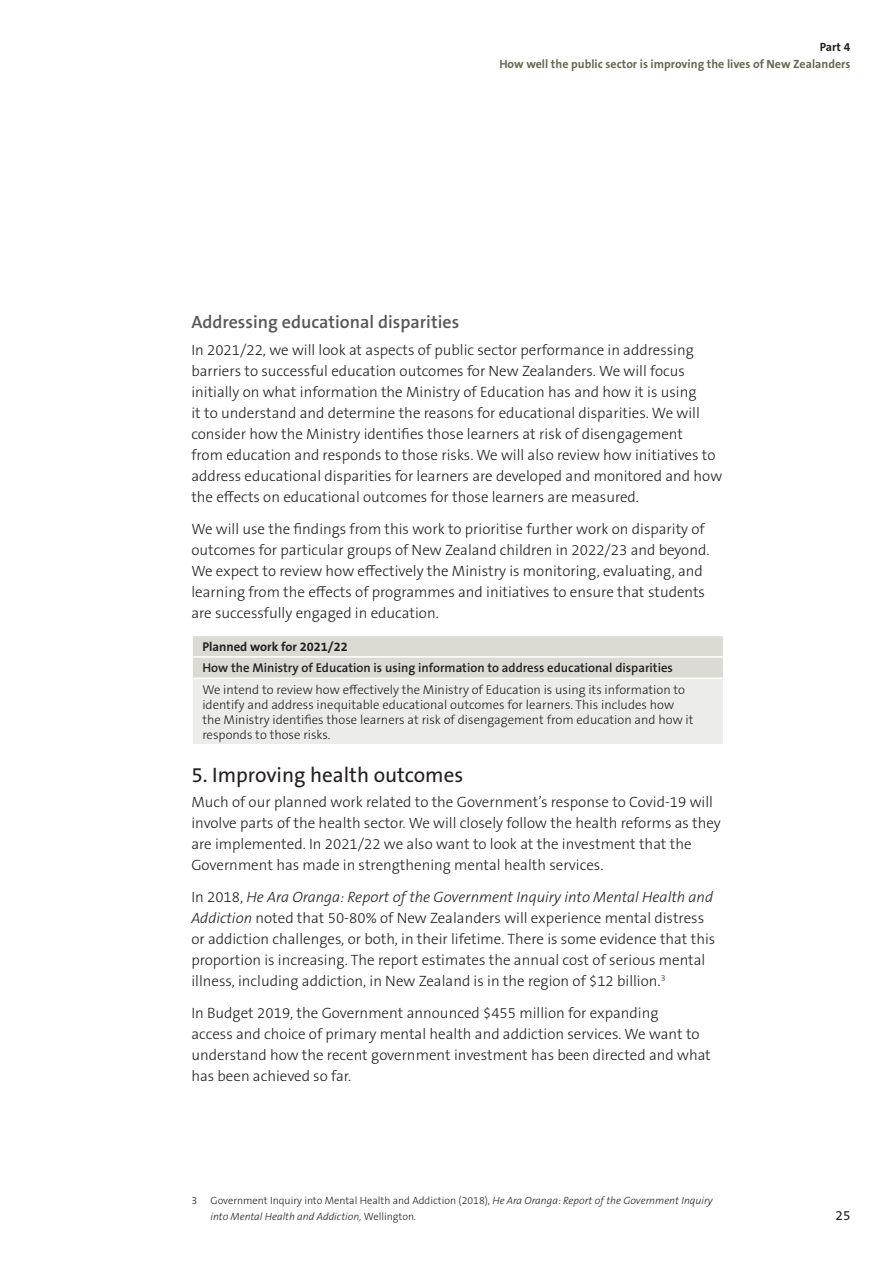
<style>
.page{position:relative;width:893px;height:1263px;background:#fff}
.page>*{position:absolute;margin:0;border:0;box-sizing:border-box;transform-origin:0 0}
.Heading_2_OAG{font:21px "The Sans OT5 Plain";color:#231f20}
.Heading_3_OAG{font:600 18px "The Sans OT6";color:#57585a}
.Para_Not_Numbered_OA{font:300 15px/21px "The Sans OT3";color:#231f20}
.t1{font:13.5px "The Sans OT5 Plain";color:#231f20}
.Table_Body_OAG{font:300 12.75px/15px "The Sans OT3";color:#231f20}
.Table_Header_Row_OAG{font:600 12.75px "The Sans OT6";color:#231f20}
.Table_Header_Row_OAG-2{font:700 12.75px "The Sans OT7";color:#231f20}
.t2{font:700 12px "The Sans OT7";color:#6c6750}
.t3{font:700 12px "The Sans OT7";color:#231f20}
.Footnote_OAG{font:italic 300 10.5px/16.5px "The Sans OT3";color:#231f20}
.Footnote_OAG-2{font:300 10.5px "The Sans OT3";color:#231f20}
.s1{font-style:italic}
.s2{font-style:normal}
</style>
<div class="page">
<div style="left:192px;top:678px;width:532px;height:67px;background:#ecede9"></div>
<div style="left:192px;top:636px;width:531px;height:41px;background:#dcdbd3"></div>
<hr style="left:191px;top:677px;width:533px;height:2px;background:#fff">
<hr style="left:191px;top:679px;width:2px;height:65px;background:#fff">
<hr style="left:723px;top:679px;width:1px;height:65px;background:#fff">
<hr style="left:191px;top:744px;width:533px;height:1px;background:#fff">
<p class="t3" style="left:820px;top:40px;width:32px">Part 4</p>
<p class="t2" style="left:499px;top:56px;width:353px">How well the public sector is improving the lives of New Zealanders</p>
<p class="Heading_3_OAG" style="left:191px;top:310px;width:269px">Addressing educational disparities</p>
<p class="Para_Not_Numbered_OA" style="left:191px;top:340px;width:532px">In 2021/22, we will look at aspects of public sector performance in addressing barriers to successful education outcomes for New Zealanders. We will focus initially on what information the Ministry of Education has and how it is using<br>it to understand and determine the reasons for educational disparities. We will consider how the Ministry identifies those learners at risk of disengagement<br>from education and responds to those risks. We will also review how initiatives to address educational disparities for learners are developed and monitored and how the effects on educational outcomes for those learners are measured.</p>
<p class="Para_Not_Numbered_OA" style="left:191px;top:519px;width:520px">We will use the findings from this work to prioritise further work on disparity of outcomes for particular groups of New Zealand children in 2022/23 and beyond.<br>We expect to review how effectively the Ministry is monitoring, evaluating, and learning from the effects of programmes and initiatives to ensure that students are successfully engaged in education.</p>
<p class="Table_Header_Row_OAG-2" style="left:202px;top:638px;width:147px">Planned work for 2021/22</p>
<p class="Table_Header_Row_OAG" style="left:202px;top:660px;width:472px">How the Ministry of Education is using information to address educational disparities</p>
<p class="Table_Body_OAG" style="left:202px;top:682px;width:493px">We intend to review how effectively the Ministry of Education is using its information to identify and address inequitable educational outcomes for learners. This includes how the Ministry identifies those learners at risk of disengagement from education and how it responds to those risks.</p>
<p class="Heading_2_OAG" style="left:191px;top:761px;width:273px">5. Improving health outcomes</p>
<p class="Para_Not_Numbered_OA" style="left:191px;top:792px;width:531px">Much of our planned work related to the Government’s response to Covid-19 will involve parts of the health sector. We will closely follow the health reforms as they are implemented. In 2021/22 we also want to look at the investment that the Government has made in strengthening mental health services.</p>
<p class="Para_Not_Numbered_OA" style="left:191px;top:886px;width:525px">In 2018, <span class="s1">He Ara Oranga: Report of the Government Inquiry into Mental Health and Addiction</span> noted that 50-80% of New Zealanders will experience mental distress or addiction challenges, or both, in their lifetime. There is some evidence that this proportion is increasing. The report estimates the annual cost of serious mental illness, including addiction, in New Zealand is in the region of $12 billion.<sup>3</sup></p>
<p class="Para_Not_Numbered_OA" style="left:191px;top:1002px;width:521px">In Budget 2019, the Government announced $455 million for expanding<br>access and choice of primary mental health and addiction services. We want to understand how the recent government investment has been directed and what has been achieved so far.</p>
<p class="Footnote_OAG-2" style="left:191px;top:1194px;width:7px">3</p>
<p class="Footnote_OAG" style="left:210px;top:1192px;width:504px"><span class="s2">Government Inquiry into Mental Health and Addiction (2018),</span> He Ara Oranga: Report of the Government Inquiry into Mental Health and Addiction, <span class="s2">Wellington</span>.</p>
<p class="t1" style="left:836px;top:1207px;width:16px">25</p>
</div>
